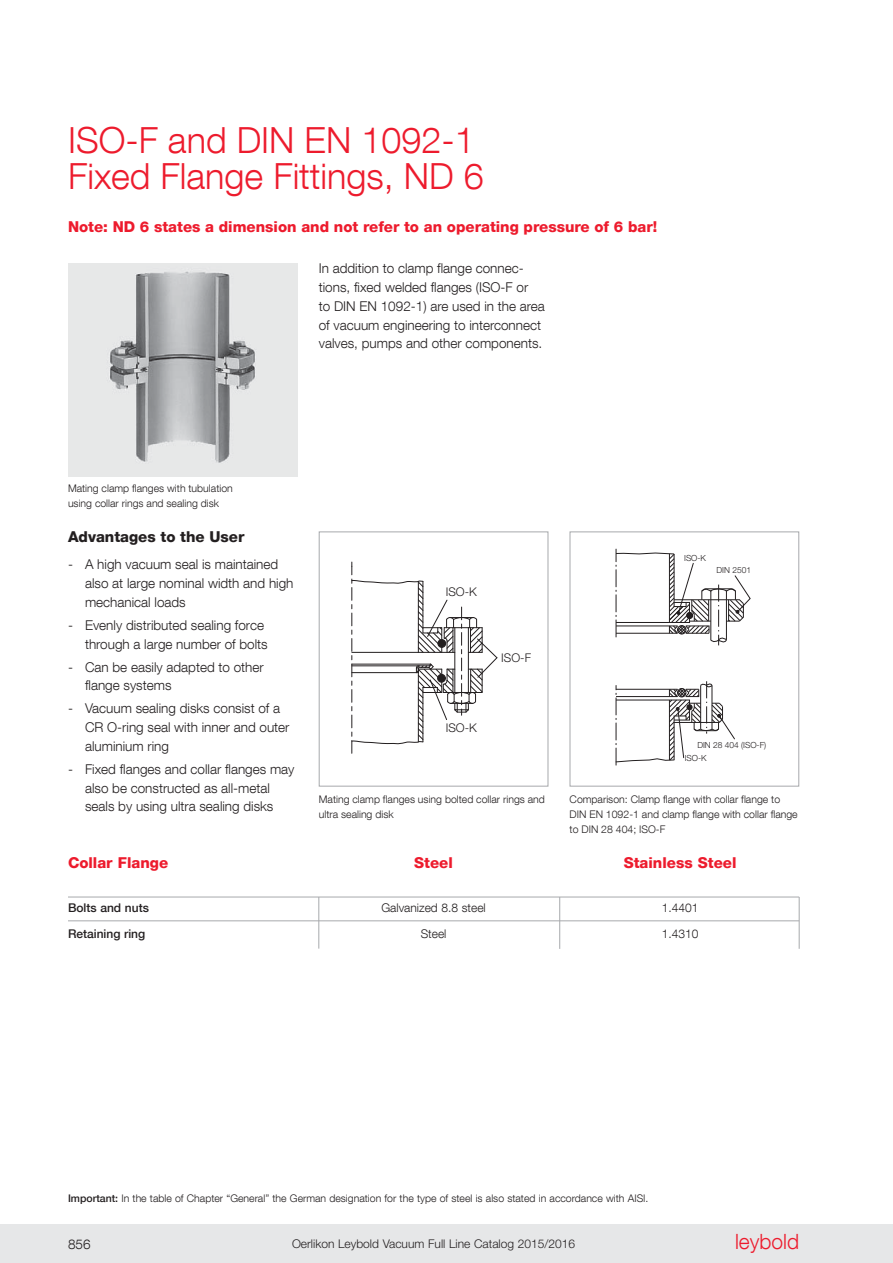
<style>
.page{position:relative;width:893px;height:1263px;background:#fff}
.page>*{position:absolute;margin:0;border:0;box-sizing:border-box;transform-origin:0 0}
.t1{font:300 36px/36px "Helvetica Neue LT Com";color:#ed1b2d}
.t2{font:300 21px "Helvetica Neue LT Com";color:#ed1b2d}
.t3{font:800 15px "Helvetica Neue LT Com";color:#ed1b2d}
.t4{font:800 15px "Helvetica Neue LT Com";color:#231f20}
.t5{font:300 13.5px/18.8px "Helvetica Neue LT Com";color:#231f20}
.t6{font:300 12px "Helvetica Neue LT Std";color:#231f20}
.t7{font:300 12px "Helvetica Neue LT Com";color:#231f20}
.t8{font:500 12px "Helvetica Neue LT Com";color:#231f20}
.t9{font:300 10.5px/15px "Helvetica Neue LT Com";color:#231f20}
.t10{font:300 8.4px/12.8px "Helvetica Neue LT Std";color:#231f20}
.s1{font-weight:500}
</style>
<div class="page">
<div style="left:0;top:1224px;width:893px;height:39px;background:#e6e7e8"></div>
<img style="left:68px;top:264px;width:230px;height:212px">
<svg style="left:351px;top:562px;width:147px;height:191px"></svg>
<div style="left:319px;top:532px;width:229px;height:255px;border:1px solid #a7a9ac"></div>
<svg style="left:615px;top:549px;width:135px;height:96px"></svg>
<svg style="left:615px;top:681px;width:120px;height:84px"></svg>
<div style="left:570px;top:532px;width:229px;height:255px;border:1px solid #a7a9ac"></div>
<hr style="left:68px;top:897px;width:731px;height:1px;background:#a7a9ac">
<hr style="left:68px;top:920px;width:731px;height:1px;background:#a7a9ac">
<hr style="left:318px;top:897px;width:1px;height:52px;background:#a7a9ac">
<hr style="left:799px;top:897px;width:1px;height:52px;background:#a7a9ac">
<hr style="left:559px;top:897px;width:1px;height:52px;background:#a7a9ac">
<h1 class="t1" style="left:68px;top:128px;width:417px">ISO-F and DIN EN 1092-1<br>Fixed Flange Fittings, ND 6</h1>
<p class="t3" style="left:68px;top:221px;width:591px">Note: ND 6 states a dimension and not refer to an operating pressure of 6 bar!</p>
<p class="t5" style="left:319px;top:261px;width:228px">In addition to clamp flange connec&shy;tions, fixed welded flanges (ISO-F or<br>to DIN EN 1092-1) are used in the area of vacuum engineering to interconnect valves, pumps and other components.</p>
<p class="t9" style="left:68px;top:483px;width:166px">Mating clamp flanges with tubulation using collar rings and sealing disk</p>
<p class="t4" style="left:68px;top:532px;width:178px">Advantages to the User</p>
<p class="t5" style="left:85px;top:557px;width:210px;text-indent:-17px">- A high vacuum seal is maintained also at large nominal width and high mechanical loads</p>
<p class="t5" style="left:68px;top:618px;width:201px;text-align:right">- Evenly distributed sealing force through a large number of bolts</p>
<p class="t5" style="left:85px;top:659px;width:180px;text-indent:-17px">- Can be easily adapted to other flange systems</p>
<p class="t5" style="left:85px;top:701px;width:206px;text-indent:-17px">- Vacuum sealing disks consist of a<br>CR O-ring seal with inner and outer aluminium ring</p>
<p class="t5" style="left:68px;top:762px;width:228px;text-align:center">- Fixed flanges and collar flanges may also be constructed as all-metal<br>seals by using ultra sealing disks</p>
<p class="t3" style="left:68px;top:857px;width:102px">Collar Flange</p>
<p class="t8" style="left:68px;top:903px;width:82px">Bolts and nuts</p>
<p class="t8" style="left:68px;top:930px;width:79px">Retaining ring</p>
<p class="t6" style="left:446px;top:588px;width:33px">ISO-K</p>
<p class="t6" style="left:446px;top:724px;width:33px">ISO-K</p>
<p class="t6" style="left:501px;top:653px;width:31px">ISO-F</p>
<p class="t10" style="left:684px;top:553px;width:23px">ISO-K</p>
<p class="t10" style="left:716px;top:565px;width:36px">DIN 2501</p>
<p class="t10" style="left:685px;top:740px;width:83px;text-indent:13px">DIN 28 404 (ISO-F)<br>ISO-K</p>
<p class="t9" style="left:319px;top:793px;width:228px">Mating clamp flanges using bolted collar rings and ultra sealing disk</p>
<p class="t9" style="left:570px;top:793px;width:230px">Comparison: Clamp flange with collar flange to<br>DIN EN 1092-1 and clamp flange with collar flange to DIN 28 404; ISO-F</p>
<p class="t3" style="left:414px;top:857px;width:40px">Steel</p>
<p class="t3" style="left:624px;top:857px;width:114px">Stainless Steel</p>
<p class="t7" style="left:381px;top:903px;width:106px">Galvanized 8.8 steel</p>
<p class="t7" style="left:662px;top:903px;width:38px">1.4401</p>
<p class="t7" style="left:421px;top:930px;width:27px">Steel</p>
<p class="t7" style="left:662px;top:930px;width:38px">1.4310</p>
<p class="t9" style="left:68px;top:1192px;width:582px"><span class="s1">Important:</span> In the table of Chapter “General” the German designation for the type of steel is also stated in accordance with AISI.</p>
<p class="t5" style="left:68px;top:1237px;width:24px">856</p>
<p class="t6" style="left:292px;top:1239px;width:285px">Oerlikon Leybold Vacuum Full Line Catalog 2015/2016</p>
<h2 class="t2" style="left:735px;top:1234px;width:66px">leybold</h2>
</div>
